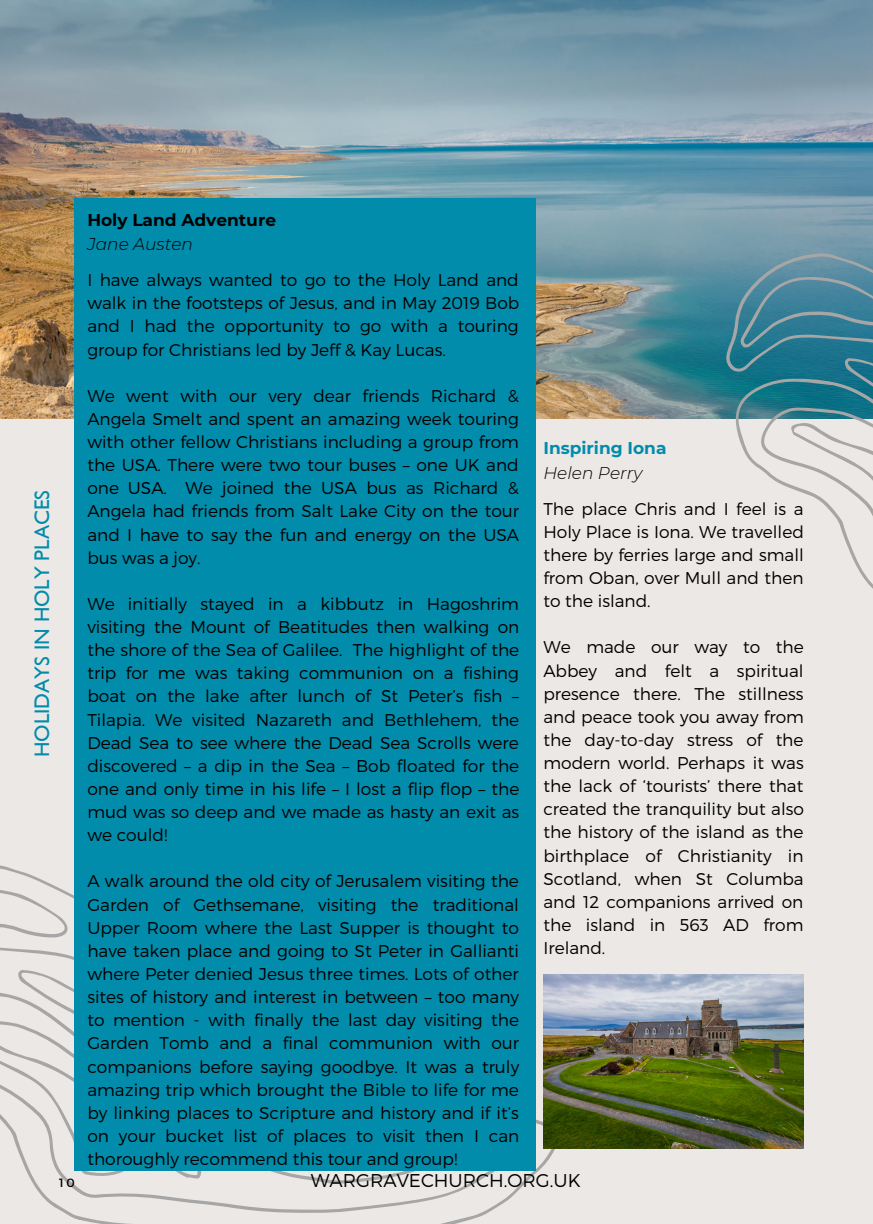
<style>
.page{position:relative;width:873px;height:1224px;background:#ebe8e6}
.page>*{position:absolute;margin:0;border:0;box-sizing:border-box;transform-origin:0 0}
.t1{font:21.2px "Gill Sans";color:#008caa}
.t2{font:300 18.6px "Montserrat";color:#000}
.t3{font:300 17px/23.2px "Montserrat";color:#000;text-align:justify}
.t4{font:italic 300 17px "Montserrat";color:#000}
.t5{font:700 17px "Montserrat";color:#000}
.t6{font:700 17px "Montserrat";color:#008caa}
.t7{font:12px "Montserrat";color:#000}
</style>
<div class="page">
<svg style="left:0;top:865px;width:592px;height:359px"></svg>
<img style="left:0;top:0;width:873px;height:419px">
<div style="left:74px;top:198px;width:462px;height:973px;background:#008caa"></div>
<img style="left:544px;top:975px;width:259px;height:174px">
<svg style="left:675px;top:235px;width:198px;height:354px"></svg>
<p class="t1" style="left:35px;top:757px;width:268px;rotate:-90deg">HOLIDAYS IN HOLY PLACES</p>
<p class="t5" style="left:87px;top:209px;width:190px">Holy Land Adventure</p>
<p class="t4" style="left:87px;top:234px;width:107px">Jane Austen</p>
<p class="t3" style="left:87px;top:268px;width:434px">I have always wanted to go to the Holy Land and walk in the footsteps of Jesus, and in May 2019 Bob and I had the opportunity to go with a touring group for Christians led by Jeff &amp; Kay Lucas.</p>
<p class="t3" style="left:87px;top:383px;width:433px">We went with our very dear friends Richard &amp; Angela Smelt and spent an amazing week touring with other fellow Christians including a group from the USA. There were two tour buses – one UK and one USA. We joined the USA bus as Richard &amp; Angela had friends from Salt Lake City on the tour and I have to say the fun and energy on the USA bus was a joy.</p>
<p class="t3" style="left:87px;top:591px;width:434px">We initially stayed in a kibbutz in Hagoshrim visiting the Mount of Beatitudes then walking on the shore of the Sea of Galilee. The highlight of the trip for me was taking communion on a fishing boat on the lake after lunch of St Peter’s fish – Tilapia. We visited Nazareth and Bethlehem, the Dead Sea to see where the Dead Sea Scrolls were discovered – a dip in the Sea – Bob floated for the one and only time in his life – I lost a flip flop – the mud was so deep and we made as hasty an exit as we could!</p>
<p class="t3" style="left:87px;top:869px;width:434px">A walk around the old city of Jerusalem visiting the Garden of Gethsemane, visiting the traditional Upper Room where the Last Supper is thought to have taken place and going to St Peter in Gallianti where Peter denied Jesus three times. Lots of other sites of history and interest in between – too many to mention - with finally the last day visiting the Garden Tomb and a final communion with our companions before saying goodbye. It was a truly amazing trip which brought the Bible to life for me by linking places to Scripture and history and if it’s on your bucket list of places to visit then I can thoroughly recommend this tour and group!</p>
<p class="t6" style="left:543px;top:438px;width:125px">Inspiring Iona</p>
<p class="t4" style="left:543px;top:462px;width:101px">Helen Perry</p>
<p class="t3" style="left:543px;top:496px;width:262px">The place Chris and I feel is a Holy Place is Iona. We travelled there by ferries large and small from Oban, over Mull and then to the island.</p>
<p class="t3" style="left:543px;top:635px;width:262px">We made our way to the Abbey and felt a spiritual presence there. The stillness and peace took you away from the day-to-day stress of the modern world. Perhaps it was the lack of ‘tourists’ there that created the tranquility but also the history of the island as the birthplace of Christianity in Scotland, when St Columba and 12 companions arrived on the island in 563 AD from Ireland.</p>
<p class="t7" style="left:59px;top:1175px;width:17px">10</p>
<p class="t2" style="left:311px;top:1169px;width:271px">WARGRAVECHURCH.ORG.UK</p>
</div>
